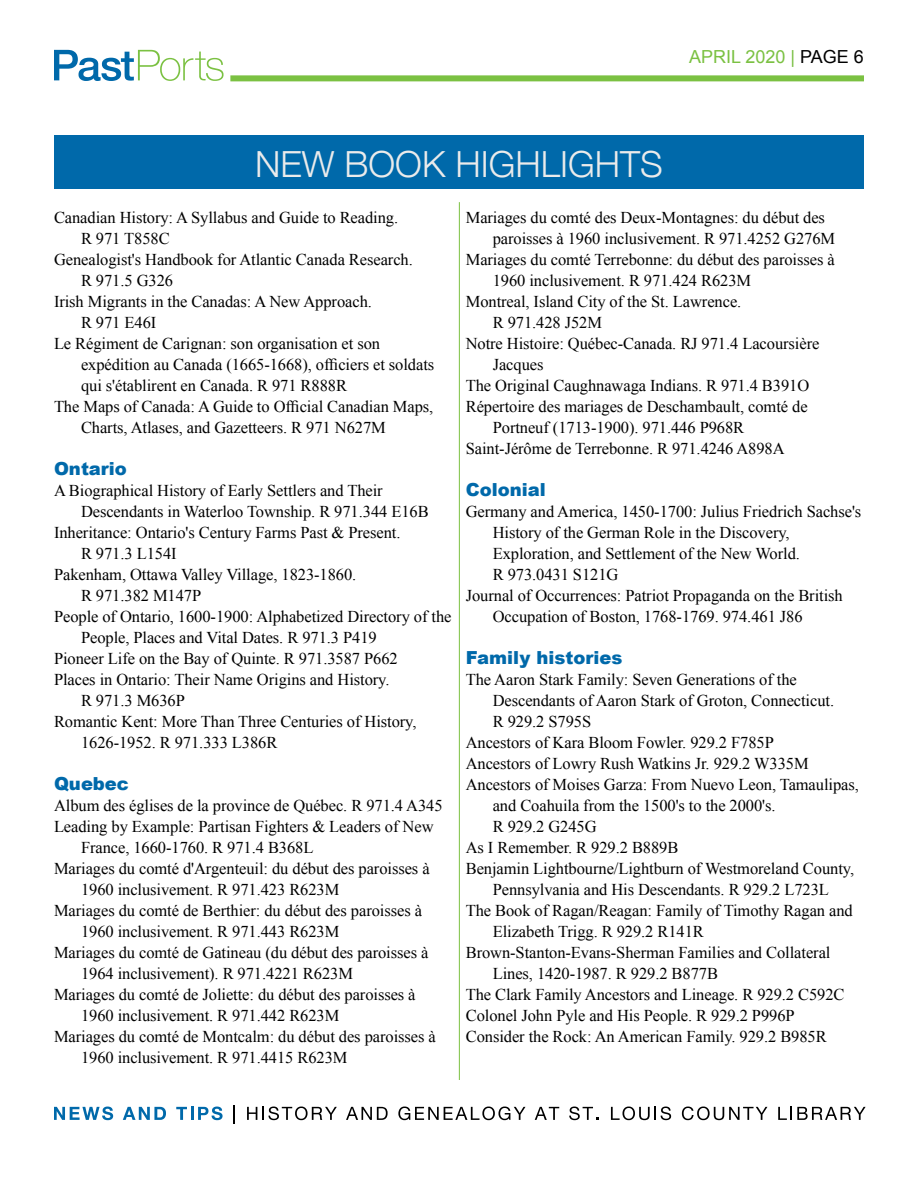
<style>
.page{position:relative;width:918px;height:1188px;background:#fff}
.page>*{position:absolute;margin:0;border:0;box-sizing:border-box;transform-origin:0 0}
.t1{font:300 36px "Helvetica Neue";color:#ebebeb}
.t2{font:900 18px "Arial";color:#0069aa}
.t3{font:18px "Arial";color:#7bc142}
.t4{font:16.5px "Times New Roman";letter-spacing:-.005em;color:#000}
.s1{color:#7abf43}
.s2{color:#000}
</style>
<div class="page">
<div style="left:54px;top:135px;width:810px;height:53px;background:#0069aa"></div>
<svg style="left:54px;top:50px;width:170px;height:31px"></svg>
<div style="left:230px;top:75px;width:634px;height:6px;background:#7bc142"></div>
<svg style="left:54px;top:1107px;width:59px;height:13px"></svg>
<svg style="left:123px;top:1107px;width:43px;height:13px"></svg>
<svg style="left:176px;top:1107px;width:47px;height:13px"></svg>
<svg style="left:234px;top:1106px;width:1px;height:18px"></svg>
<svg style="left:247px;top:1107px;width:90px;height:13px"></svg>
<svg style="left:346px;top:1107px;width:42px;height:13px"></svg>
<svg style="left:398px;top:1107px;width:127px;height:13px"></svg>
<svg style="left:535px;top:1107px;width:24px;height:13px"></svg>
<svg style="left:569px;top:1107px;width:30px;height:13px"></svg>
<svg style="left:611px;top:1107px;width:60px;height:13px"></svg>
<svg style="left:682px;top:1107px;width:85px;height:13px"></svg>
<svg style="left:778px;top:1107px;width:88px;height:13px"></svg>
<hr style="left:459px;top:202px;width:1px;height:878px;background:#7bc142">
<p class="t3" style="left:689px;top:50px;width:176px">APRIL 2020 <span class="s1">|</span> <span class="s2">PAGE 6</span></p>
<h1 class="t1" style="left:255px;top:142px;width:409px">NEW BOOK HIGHLIGHTS</h1>
<p class="t4" style="left:54px;top:212px;width:346px">Canadian History: A Syllabus and Guide to Reading.</p>
<p class="t4" style="left:81px;top:233px;width:90px">R 971 T858C</p>
<p class="t4" style="left:54px;top:254px;width:360px">Genealogist's Handbook for Atlantic Canada Research.</p>
<p class="t4" style="left:81px;top:275px;width:94px">R 971.5 G326</p>
<p class="t4" style="left:54px;top:296px;width:319px">Irish Migrants in the Canadas: A New Approach.</p>
<p class="t4" style="left:81px;top:317px;width:77px">R 971 E46I</p>
<p class="t4" style="left:54px;top:338px;width:328px">Le Régiment de Carignan: son organisation et son</p>
<p class="t4" style="left:81px;top:359px;width:355px">expédition au Canada (1665-1668), officiers et soldats</p>
<p class="t4" style="left:81px;top:380px;width:268px">qui s'établirent en Canada. R 971 R888R</p>
<p class="t4" style="left:54px;top:401px;width:381px">The Maps of Canada: A Guide to Official Canadian Maps,</p>
<p class="t4" style="left:81px;top:422px;width:306px">Charts, Atlases, and Gazetteers. R 971 N627M</p>
<p class="t2" style="left:54px;top:462px;width:74px">Ontario</p>
<p class="t4" style="left:54px;top:485px;width:330px">A Biographical History of Early Settlers and Their</p>
<p class="t4" style="left:81px;top:506px;width:349px">Descendants in Waterloo Township. R 971.344 E16B</p>
<p class="t4" style="left:54px;top:527px;width:348px">Inheritance: Ontario's Century Farms Past &amp; Present.</p>
<p class="t4" style="left:81px;top:548px;width:97px">R 971.3 L154I</p>
<p class="t4" style="left:54px;top:569px;width:304px">Pakenham, Ottawa Valley Village, 1823-1860.</p>
<p class="t4" style="left:81px;top:590px;width:122px">R 971.382 M147P</p>
<p class="t4" style="left:54px;top:611px;width:399px">People of Ontario, 1600-1900: Alphabetized Directory of the</p>
<p class="t4" style="left:81px;top:632px;width:297px">People, Places and Vital Dates. R 971.3 P419</p>
<p class="t4" style="left:54px;top:653px;width:345px">Pioneer Life on the Bay of Quinte. R 971.3587 P662</p>
<p class="t4" style="left:54px;top:674px;width:337px">Places in Ontario: Their Name Origins and History.</p>
<p class="t4" style="left:81px;top:695px;width:105px">R 971.3 M636P</p>
<p class="t4" style="left:54px;top:716px;width:364px">Romantic Kent: More Than Three Centuries of History,</p>
<p class="t4" style="left:81px;top:737px;width:198px">1626-1952. R 971.333 L386R</p>
<p class="t2" style="left:54px;top:777px;width:76px">Quebec</p>
<p class="t4" style="left:54px;top:800px;width:390px">Album des églises de la province de Québec. R 971.4 A345</p>
<p class="t4" style="left:54px;top:821px;width:381px">Leading by Example: Partisan Fighters &amp; Leaders of New</p>
<p class="t4" style="left:81px;top:842px;width:234px">France, 1660-1760. R 971.4 B368L</p>
<p class="t4" style="left:54px;top:863px;width:377px">Mariages du comté d'Argenteuil: du début des paroisses à</p>
<p class="t4" style="left:81px;top:884px;width:260px">1960 inclusivement. R 971.423 R623M</p>
<p class="t4" style="left:54px;top:905px;width:370px">Mariages du comté de Berthier: du début des paroisses à</p>
<p class="t4" style="left:81px;top:926px;width:260px">1960 inclusivement. R 971.443 R623M</p>
<p class="t4" style="left:54px;top:947px;width:376px">Mariages du comté de Gatineau (du début des paroisses à</p>
<p class="t4" style="left:81px;top:968px;width:274px">1964 inclusivement). R 971.4221 R623M</p>
<p class="t4" style="left:54px;top:989px;width:363px">Mariages du comté de Joliette: du début des paroisses à</p>
<p class="t4" style="left:81px;top:1010px;width:260px">1960 inclusivement. R 971.442 R623M</p>
<p class="t4" style="left:54px;top:1031px;width:383px">Mariages du comté de Montcalm: du début des paroisses à</p>
<p class="t4" style="left:81px;top:1052px;width:268px">1960 inclusivement. R 971.4415 R623M</p>
<p class="t4" style="left:466px;top:212px;width:361px">Mariages du comté des Deux-Montagnes: du début des</p>
<p class="t4" style="left:493px;top:233px;width:344px">paroisses à 1960 inclusivement. R 971.4252 G276M</p>
<p class="t4" style="left:466px;top:254px;width:370px">Mariages du comté Terrebonne: du début des paroisses à</p>
<p class="t4" style="left:493px;top:275px;width:260px">1960 inclusivement. R 971.424 R623M</p>
<p class="t4" style="left:466px;top:296px;width:277px">Montreal, Island City of the St. Lawrence.</p>
<p class="t4" style="left:493px;top:317px;width:111px">R 971.428 J52M</p>
<p class="t4" style="left:466px;top:338px;width:355px">Notre Histoire: Québec-Canada. RJ 971.4 Lacoursière</p>
<p class="t4" style="left:493px;top:359px;width:52px">Jacques</p>
<p class="t4" style="left:466px;top:380px;width:345px">The Original Caughnawaga Indians. R 971.4 B391O</p>
<p class="t4" style="left:466px;top:401px;width:343px">Répertoire des mariages de Deschambault, comté de</p>
<p class="t4" style="left:493px;top:422px;width:253px">Portneuf (1713-1900). 971.446 P968R</p>
<p class="t4" style="left:466px;top:443px;width:320px">Saint-Jérôme de Terrebonne. R 971.4246 A898A</p>
<p class="t2" style="left:466px;top:483px;width:82px">Colonial</p>
<p class="t4" style="left:466px;top:506px;width:397px">Germany and America, 1450-1700: Julius Friedrich Sachse's</p>
<p class="t4" style="left:493px;top:527px;width:298px">History of the German Role in the Discovery,</p>
<p class="t4" style="left:493px;top:548px;width:309px">Exploration, and Settlement of the New World.</p>
<p class="t4" style="left:493px;top:569px;width:127px">R 973.0431 S121G</p>
<p class="t4" style="left:466px;top:590px;width:379px">Journal of Occurrences: Patriot Propaganda on the British</p>
<p class="t4" style="left:493px;top:611px;width:311px">Occupation of Boston, 1768-1769. 974.461 J86</p>
<p class="t2" style="left:466px;top:651px;width:158px">Family histories</p>
<p class="t4" style="left:466px;top:674px;width:333px">The Aaron Stark Family: Seven Generations of the</p>
<p class="t4" style="left:493px;top:695px;width:343px">Descendants of Aaron Stark of Groton, Connecticut.</p>
<p class="t4" style="left:493px;top:716px;width:100px">R 929.2 S795S</p>
<p class="t4" style="left:466px;top:737px;width:310px">Ancestors of Kara Bloom Fowler. 929.2 F785P</p>
<p class="t4" style="left:466px;top:758px;width:345px">Ancestors of Lowry Rush Watkins Jr. 929.2 W335M</p>
<p class="t4" style="left:466px;top:779px;width:395px">Ancestors of Moises Garza: From Nuevo Leon, Tamaulipas,</p>
<p class="t4" style="left:493px;top:800px;width:284px">and Coahuila from the 1500's to the 2000's.</p>
<p class="t4" style="left:493px;top:821px;width:105px">R 929.2 G245G</p>
<p class="t4" style="left:466px;top:842px;width:214px">As I Remember. R 929.2 B889B</p>
<p class="t4" style="left:466px;top:863px;width:390px">Benjamin Lightbourne/Lightburn of Westmoreland County,</p>
<p class="t4" style="left:493px;top:884px;width:338px">Pennsylvania and His Descendants. R 929.2 L723L</p>
<p class="t4" style="left:466px;top:905px;width:389px">The Book of Ragan/Reagan: Family of Timothy Ragan and</p>
<p class="t4" style="left:493px;top:926px;width:213px">Elizabeth Trigg. R 929.2 R141R</p>
<p class="t4" style="left:466px;top:947px;width:366px">Brown-Stanton-Evans-Sherman Families and Collateral</p>
<p class="t4" style="left:493px;top:968px;width:227px">Lines, 1420-1987. R 929.2 B877B</p>
<p class="t4" style="left:466px;top:989px;width:380px">The Clark Family Ancestors and Lineage. R 929.2 C592C</p>
<p class="t4" style="left:466px;top:1010px;width:330px">Colonel John Pyle and His People. R 929.2 P996P</p>
<p class="t4" style="left:466px;top:1031px;width:363px">Consider the Rock: An American Family. 929.2 B985R</p>
</div>
